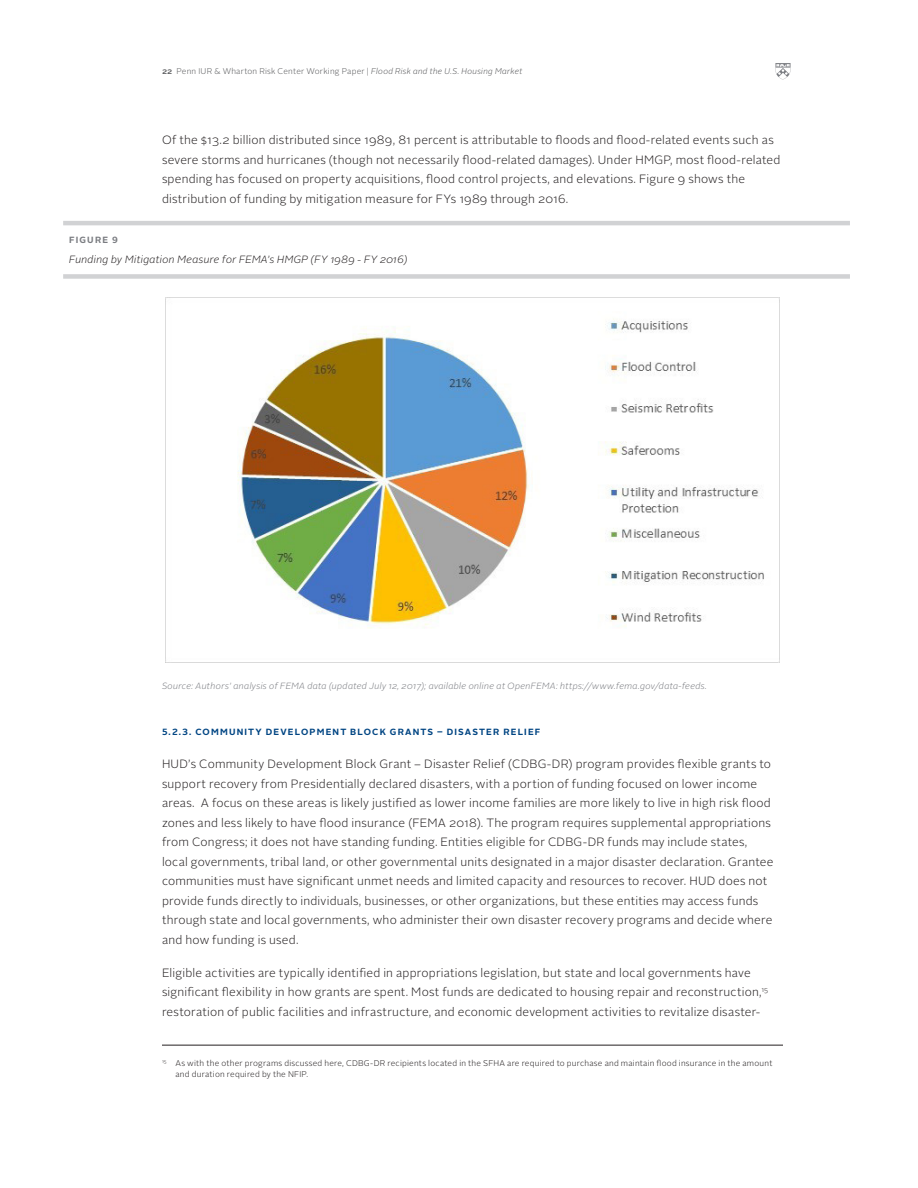
<style>
.page{position:relative;width:918px;height:1188px;background:#fff}
.page>*{position:absolute;margin:0;border:0;box-sizing:border-box;transform-origin:0 0}
.Body_copy{font:300 12px/19.5px "Alright Sans";letter-spacing:.015em;color:#231f20}
.Body_copy-2{font:italic 300 10.5px "Alright Sans";letter-spacing:.02em;color:#231f20}
.Caption{font:italic 300 9px "Alright Sans";letter-spacing:.02em;color:#7a7c81}
.Subhead_Level_4{font:700 9px "Alright Sans";letter-spacing:.13em;color:#004583}
.Table_Title{font:700 9px "Alright Sans";letter-spacing:.13em;color:#7a7c81}
.Footnote_with_Rule_A{font:300 8.25px/11.2px "Alright Sans";letter-spacing:.025em;color:#231f20}
.t1{font:300 8.25px "Alright Sans";letter-spacing:.025em;color:#57585a}
.s1{font-weight:500}
.s2{font-style:italic}
</style>
<div class="page">
<svg style="left:776px;top:63px;width:14px;height:17px"></svg>
<hr style="left:63px;top:221px;width:787px;height:4px;background:#d1d2d4">
<div style="left:63px;top:274px;width:787px;height:5px;background:#d1d2d4"></div>
<img style="left:166px;top:297px;width:613px;height:332px">
<hr style="left:162px;top:1045px;width:621px;height:1px;background:#231f20">
<p class="t1" style="left:162px;top:65px;width:362px"><span class="s1">22</span> Penn IUR &amp; Wharton Risk Center Working Paper | <span class="s2">Flood Risk and the U.S. Housing Market</span></p>
<p class="Body_copy" style="left:162px;top:130px;width:620px">Of the $13.2 billion distributed since 1989, 81 percent is attributable to floods and flood-related events such as severe storms and hurricanes (though not necessarily flood-related damages). Under HMGP, most flood-related spending has focused on property acquisitions, flood control projects, and elevations. Figure 9 shows the distribution of funding by mitigation measure for FYs 1989 through 2016.</p>
<p class="Table_Title" style="left:69px;top:234px;width:50px">FIGURE 9</p>
<p class="Body_copy-2" style="left:69px;top:252px;width:340px">Funding by Mitigation Measure for FEMA’s HMGP (FY 1989 - FY 2016)</p>
<p class="Caption" style="left:162px;top:679px;width:547px">Source: Authors’ analysis of FEMA data (updated July 12, 2017); available online at OpenFEMA: https://www.fema.gov/data-feeds.</p>
<p class="Subhead_Level_4" style="left:162px;top:726px;width:380px">5.2.3. COMMUNITY DEVELOPMENT BLOCK GRANTS – DISASTER RELIEF</p>
<p class="Body_copy" style="left:162px;top:754px;width:613px">HUD’s Community Development Block Grant – Disaster Relief (CDBG-DR) program provides flexible grants to support recovery from Presidentially declared disasters, with a portion of funding focused on lower income areas. A focus on these areas is likely justified as lower income families are more likely to live in high risk flood zones and less likely to have flood insurance (FEMA 2018). The program requires supplemental appropriations from Congress; it does not have standing funding. Entities eligible for CDBG-DR funds may include states, local governments, tribal land, or other governmental units designated in a major disaster declaration. Grantee communities must have significant unmet needs and limited capacity and resources to recover. HUD does not provide funds directly to individuals, businesses, or other organizations, but these entities may access funds through state and local governments, who administer their own disaster recovery programs and decide where and how funding is used.</p>
<p class="Body_copy" style="left:162px;top:963px;width:608px">Eligible activities are typically identified in appropriations legislation, but state and local governments have significant flexibility in how grants are spent. Most funds are dedicated to housing repair and reconstruction,<sup>15 </sup>restoration of public facilities and infrastructure, and economic development activities to revitalize disaster-</p>
<p class="Footnote_with_Rule_A" style="left:176px;top:1057px;width:598px;text-indent:-14px"><sup>15</sup> As with the other programs discussed here, CDBG-DR recipients located in the SFHA are required to purchase and maintain flood insurance in the amount and duration required by the NFIP.</p>
</div>
